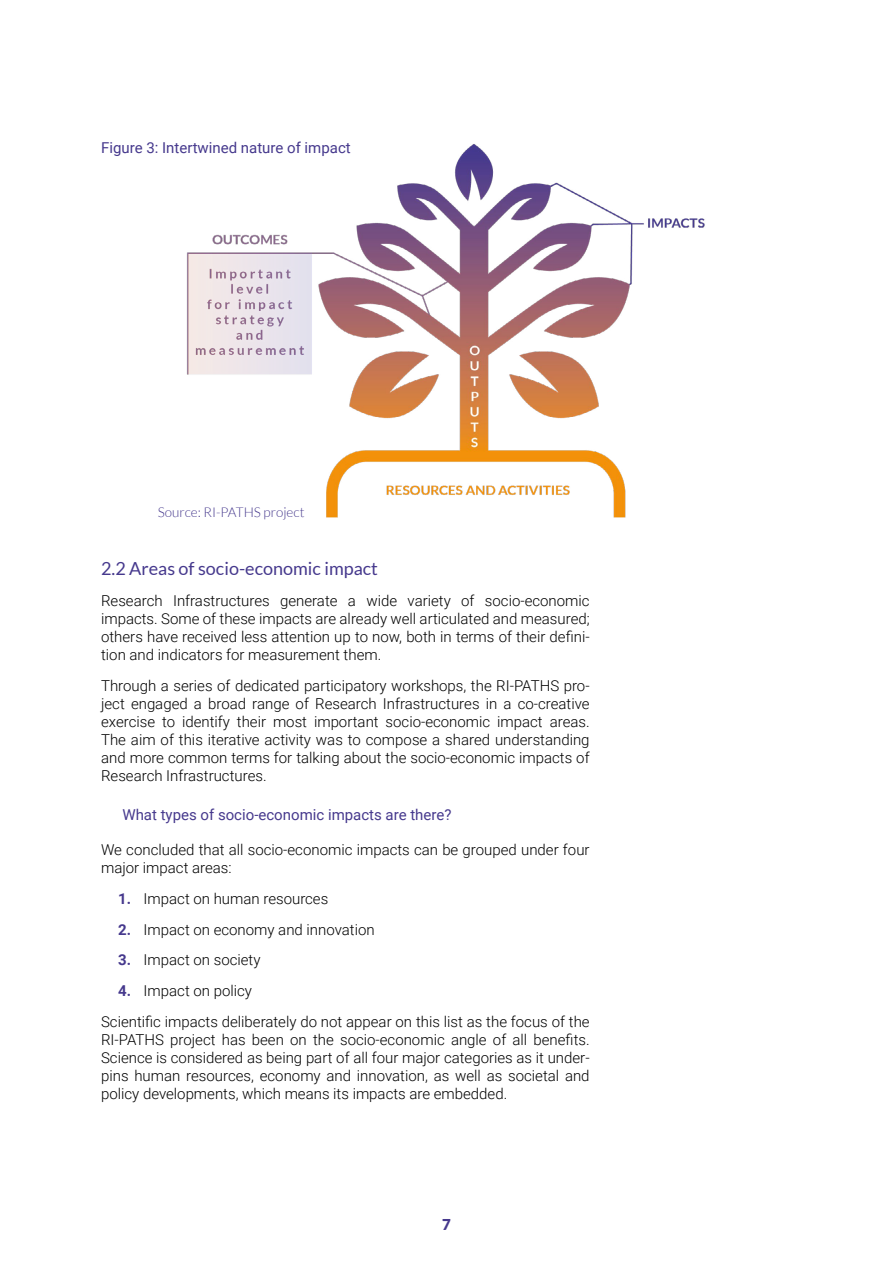
<style>
.page{position:relative;width:893px;height:1263px;background:#fff}
.page>*{position:absolute;margin:0;border:0;box-sizing:border-box;transform-origin:0 0}
.t1{font:18px "Lato";color:#46398d}
.t2{font:300 15px/18px "Roboto";color:#000;text-align:justify}
.t3{font:15px "Roboto";color:#46398d}
.t4{font:900 15px "Lato";color:#46398d}
.t5{font:300 13.5px "Lato";color:#46398d}
.s1{font-weight:700;color:#46398d}
</style>
<div class="page">
<img style="left:187px;top:144px;width:518px;height:374px">
<p class="t3" style="left:101px;top:138px;width:251px">Figure 3: Intertwined nature of impact</p>
<p class="t5" style="left:158px;top:505px;width:148px">Source: RI-PATHS project</p>
<p class="t1" style="left:101px;top:559px;width:278px">2.2 Areas of socio-economic impact</p>
<p class="t2" style="left:101px;top:591px;width:490px">Research Infrastructures generate a wide variety of socio-economic impacts. Some of these impacts are already well articulated and measured; others have received less attention up to now, both in terms of their defini&shy;tion and indicators for measurement them.</p>
<p class="t2" style="left:101px;top:676px;width:490px">Through a series of dedicated participatory workshops, the RI-PATHS pro&shy;ject engaged a broad range of Research Infrastructures in a co-creative exercise to identify their most important socio-economic impact areas.<br>The aim of this iterative activity was to compose a shared understanding and more common terms for talking about the socio-economic impacts of Research Infrastructures.</p>
<p class="t3" style="left:122px;top:804px;width:331px">What types of socio-economic impacts are there?</p>
<p class="t2" style="left:101px;top:840px;width:490px">We concluded that all socio-economic impacts can be grouped under four major impact areas:</p>
<p class="t2" style="left:118px;top:889px;width:212px"><span class="s1">1.</span> Impact on human resources</p>
<p class="t2" style="left:118px;top:920px;width:258px"><span class="s1">2.</span> Impact on economy and innovation</p>
<p class="t2" style="left:118px;top:950px;width:144px"><span class="s1">3.</span> Impact on society</p>
<p class="t2" style="left:101px;top:975px;width:490px;line-height:30.8px;text-indent:17px"><span class="s1">4.</span> Impact on policy<br>Scientific impacts deliberately do not appear on this list as the focus of the</p>
<p class="t2" style="left:101px;top:1030px;width:490px">RI-PATHS project has been on the socio-economic angle of all benefits.<br>Science is considered as being part of all four major categories as it under&shy;pins human resources, economy and innovation, as well as societal and policy developments, which means its impacts are embedded.</p>
<p class="t4" style="left:442px;top:1216px;width:10px">7</p>
</div>
